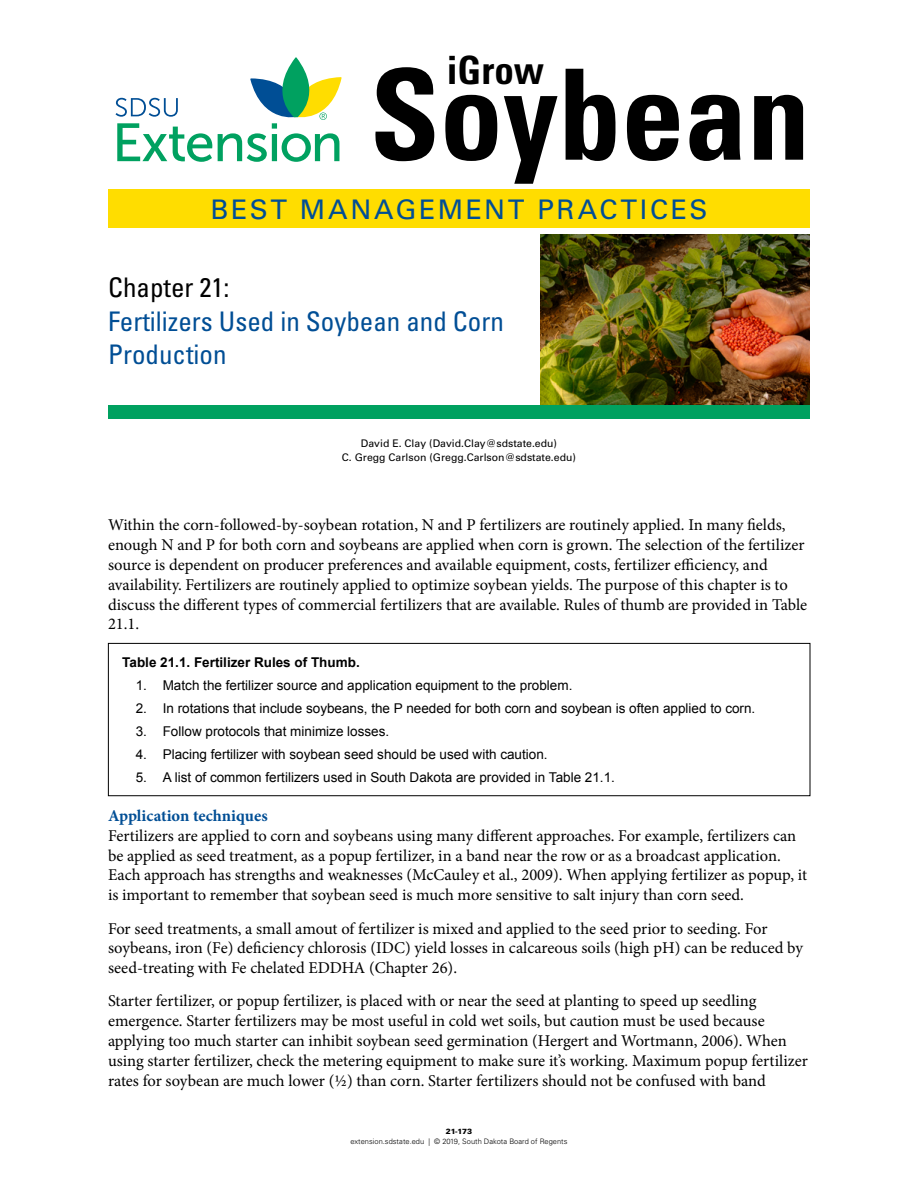
<style>
.page{position:relative;width:918px;height:1188px;background:#fff}
.page>*{position:absolute;margin:0;border:0;box-sizing:border-box;transform-origin:0 0}
.t1{font:700 condensed 126px "Univers";color:#000}
.t2{font:700 condensed 39px "Univers";color:#000}
.t3{font:condensed 27px/33px "Univers";color:#004e95}
.t4{font:27px "Univers";letter-spacing:.1em;color:#004e95}
.t5{font:condensed 27px "Univers";color:#000}
.t6{font:16.5px/19.8px "Minion Pro";color:#000}
.t7{font:700 16.5px "Minion Pro";color:#004e95}
.t8{font:13.5px "Arial";color:#000}
.t9{font:700 13.5px "Arial";color:#000}
.t10{font:10.5px/13.5px "Univers";color:#000;text-align:center}
.t11{font:300 7.5px "Univers";color:#000}
.t12{font:900 7.5px "Univers";color:#000}
</style>
<div class="page">
<img style="left:540px;top:235px;width:270px;height:170px">
<div style="left:108px;top:405px;width:702px;height:14px;background:#00a160"></div>
<svg style="left:117px;top:123px;width:95px;height:39px"></svg>
<svg style="left:116px;top:98px;width:62px;height:19px"></svg>
<svg style="left:218px;top:57px;width:124px;height:105px"></svg>
<div style="left:108px;top:189px;width:702px;height:39px;background:#fd0"></div>
<div style="left:108px;top:643px;width:702px;height:153px;border:1px solid #000"></div>
<h2 class="t2" style="left:447px;top:46px;width:99px">iGrow</h2>
<h1 class="t1" style="left:370px;top:38px;width:442px">Soybean</h1>
<h3 class="t4" style="left:210px;top:193px;width:499px">BEST MANAGEMENT PRACTICES</h3>
<h3 class="t5" style="left:108px;top:270px;width:123px">Chapter 21:</h3>
<h3 class="t3" style="left:108px;top:304px;width:397px">Fertilizers Used in Soybean and Corn<br>Production</h3>
<p class="t10" style="left:342px;top:437px;width:236px">David E. Clay (David.Clay@sdstate.edu)<br>C. Gregg Carlson (Gregg.Carlson@sdstate.edu)</p>
<p class="t6" style="left:108px;top:515px;width:701px">Within the corn-followed-by-soybean rotation, N and P fertilizers are routinely applied. In many fields, enough N and P for both corn and soybeans are applied when corn is grown. The selection of the fertilizer source is dependent on producer preferences and available equipment, costs, fertilizer efficiency, and availability. Fertilizers are routinely applied to optimize soybean yields. The purpose of this chapter is to discuss the different types of commercial fertilizers that are available. Rules of thumb are provided in Table 21.1.</p>
<p class="t9" style="left:122px;top:653px;width:239px">Table 21.1. Fertilizer Rules of Thumb.</p>
<p class="t8" style="left:136px;top:676px;width:438px">1. Match the fertilizer source and application equipment to the problem.</p>
<p class="t8" style="left:136px;top:699px;width:621px">2. In rotations that include soybeans, the P needed for both corn and soybean is often applied to corn.</p>
<p class="t8" style="left:136px;top:722px;width:255px">3. Follow protocols that minimize losses.</p>
<p class="t8" style="left:136px;top:745px;width:413px">4. Placing fertilizer with soybean seed should be used with caution.</p>
<p class="t8" style="left:136px;top:768px;width:481px">5. A list of common fertilizers used in South Dakota are provided in Table 21.1.</p>
<p class="t7" style="left:108px;top:804px;width:161px">Application techniques</p>
<p class="t6" style="left:108px;top:826px;width:701px">Fertilizers are applied to corn and soybeans using many different approaches. For example, fertilizers can be applied as seed treatment, as a popup fertilizer, in a band near the row or as a broadcast application.<br>Each approach has strengths and weaknesses (McCauley et al., 2009). When applying fertilizer as popup, it is important to remember that soybean seed is much more sensitive to salt injury than corn seed.</p>
<p class="t6" style="left:108px;top:919px;width:696px">For seed treatments, a small amout of fertilizer is mixed and applied to the seed prior to seeding. For soybeans, iron (Fe) deficiency chlorosis (IDC) yield losses in calcareous soils (high pH) can be reduced by seed-treating with Fe chelated EDDHA (Chapter 26).</p>
<p class="t6" style="left:108px;top:991px;width:701px">Starter fertilizer, or popup fertilizer, is placed with or near the seed at planting to speed up seedling emergence. Starter fertilizers may be most useful in cold wet soils, but caution must be used because applying too much starter can inhibit soybean seed germination (Hergert and Wortmann, 2006). When using starter fertilizer, check the metering equipment to make sure it’s working. Maximum popup fertilizer rates for soybean are much lower (½) than corn. Starter fertilizers should not be confused with band</p>
<p class="t12" style="left:446px;top:1126px;width:28px">21-173</p>
<p class="t11" style="left:351px;top:1137px;width:218px">extension.sdstate.edu | © 2019, South Dakota Board of Regents</p>
</div>
